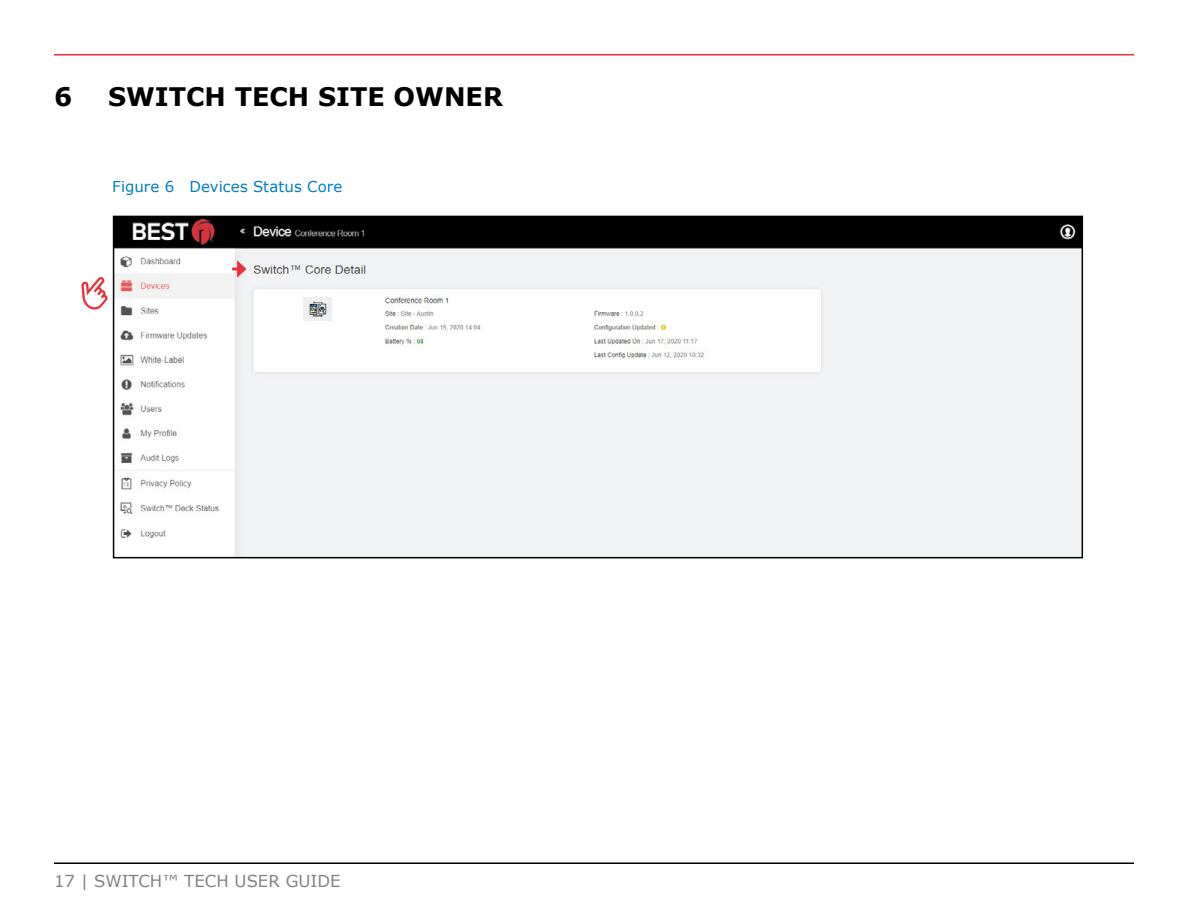
<style>
.page{position:relative;width:1188px;height:918px;background:#fff}
.page>*{position:absolute;margin:0;border:0;box-sizing:border-box;transform-origin:0 0}
.t1{font:700 25.5px "Verdana";color:#000}
.t2{font:16.5px "Verdana";color:#808285}
.t3{font:15px "Verdana";letter-spacing:.005em;color:#007dc5}
</style>
<div class="page">
<hr style="left:54px;top:54px;width:1080px;height:2px;background:#ee303c">
<hr style="left:54px;top:862px;width:1080px;height:2px;background:#000">
<img style="left:116px;top:219px;width:964px;height:336px">
<div style="left:113px;top:216px;width:970px;height:342px;border:2px solid #000"></div>
<svg style="left:232px;top:260px;width:14px;height:18px"></svg>
<svg style="left:81px;top:277px;width:27px;height:33px"></svg>
<h1 class="t1" style="left:54px;top:80px;width:20px">6</h1>
<h1 class="t1" style="left:108px;top:80px;width:396px">SWITCH TECH SITE OWNER</h1>
<p class="t3" style="left:112px;top:177px;width:232px">Figure 6 Devices Status Core</p>
<p class="t2" style="left:54px;top:871px;width:288px">17 | SWITCH™ TECH USER GUIDE</p>
</div>
